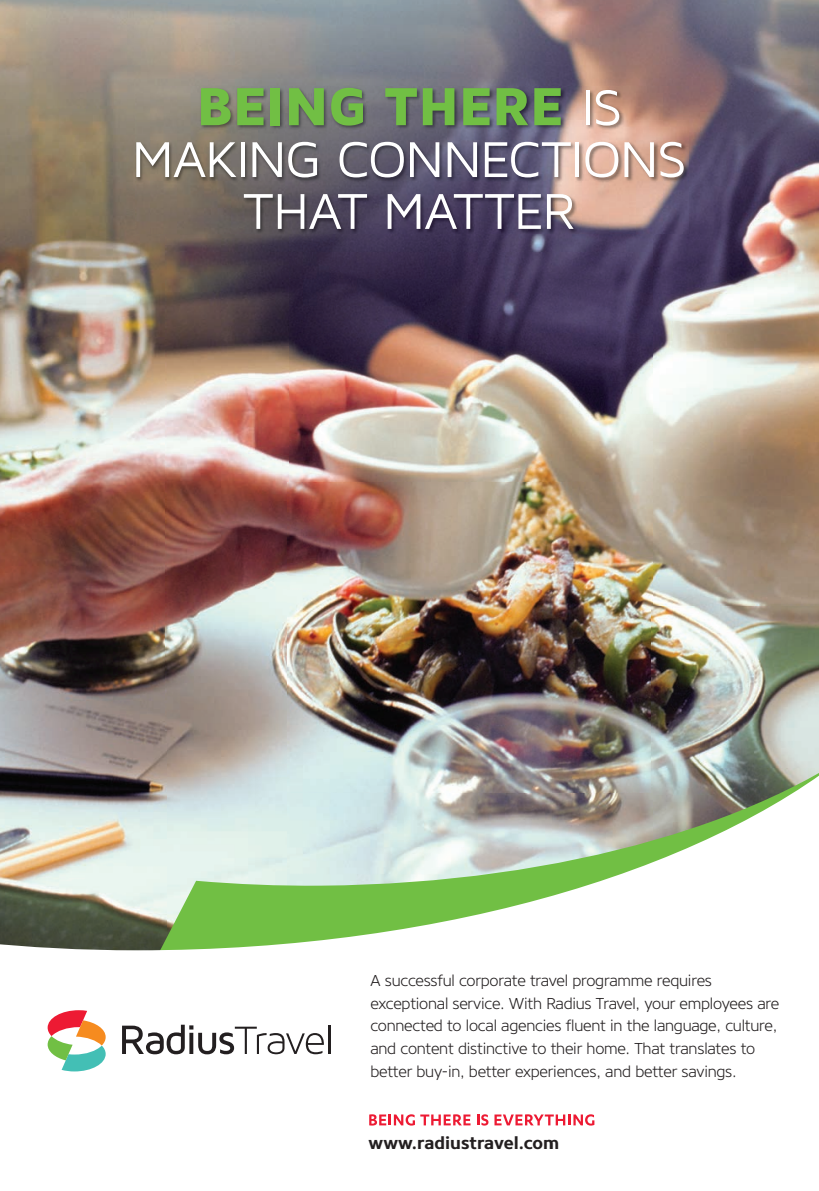
<style>
.page{position:relative;width:819px;height:1191px;background:#fff}
.page>*{position:absolute;margin:0;border:0;box-sizing:border-box;transform-origin:0 0}
.t1{font:900 55.48px "Maven Pro";letter-spacing:-.02em;color:#71bf44}
.t2{font:52.15px/51.8px "Maven Pro";letter-spacing:-.03em;color:#fff;text-align:center}
.t3{font:700 17.5px "Core Sans N65";color:#231f20}
.t4{font:300 15.75px/22.8px "Core Sans N35";letter-spacing:-.015em;color:#231f20}
.s1{font-weight:400;font-size:52.15px;color:#fff}
</style>
<div class="page">
<img style="left:652px;top:0;width:167px;height:726px">
<img style="left:0;top:0;width:652px;height:109px">
<img style="left:0;top:109px;width:166px;height:630px">
<img style="left:166px;top:234px;width:486px;height:492px">
<img style="left:56px;top:726px;width:763px;height:13px">
<svg style="left:0;top:739px;width:819px;height:387px"></svg>
<svg style="left:122px;top:1024px;width:202px;height:30px"></svg>
<hr style="left:329px;top:1025px;width:2px;height:29px;background:#231f20">
<svg style="left:48px;top:1010px;width:58px;height:61px"></svg>
<svg style="left:369px;top:1114px;width:101px;height:11px"></svg>
<svg style="left:477px;top:1114px;width:11px;height:11px"></svg>
<svg style="left:494px;top:1114px;width:100px;height:11px"></svg>
<img style="left:135px;top:87px;width:553px;height:147px">
<svg style="left:566px;top:1020px;width:7px;height:11px"></svg>
<h1 class="t1" style="left:196px;top:77px;width:428px">BEING THERE <span class="s1">IS</span></h1>
<h2 class="t2" style="left:132px;top:134px;width:556px">MAKING CONNECTIONS<br>THAT MATTER</h2>
<p class="t4" style="left:370px;top:969px;width:410px">A successful corporate travel programme requires exceptional service. With Radius Travel, your employees are connected to local agencies uent in the language, culture, and content distinctive to their home. That translates to better buy-in, better experiences, and better savings.</p>
<p class="t3" style="left:368px;top:1131px;width:192px">www.radiustravel.com</p>
</div>
